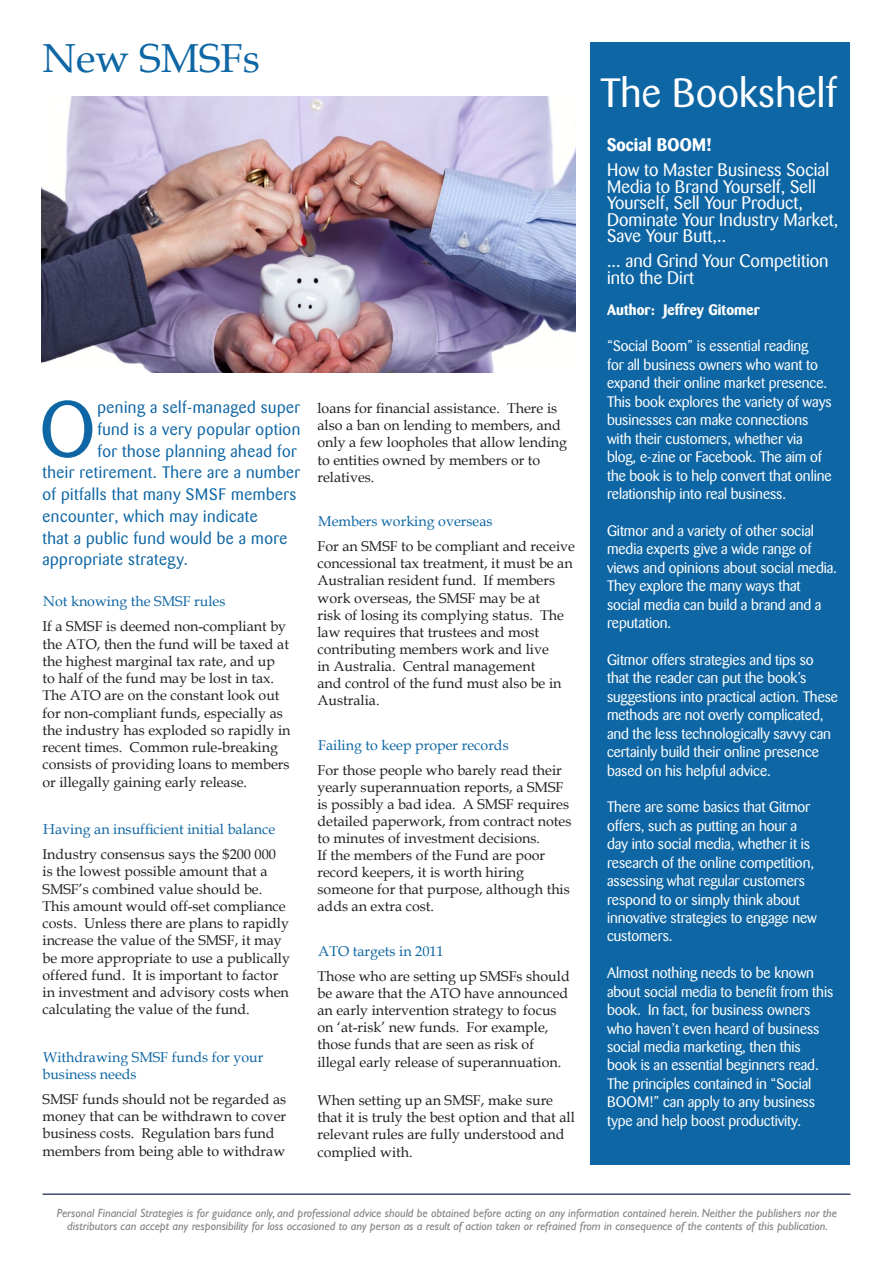
<style>
.page{position:relative;width:893px;height:1263px;background:#fff}
.page>*{position:absolute;margin:0;border:0;box-sizing:border-box;transform-origin:0 0}
.Body_Text_-_1st_Para{font:78.15px "Barmeno";color:#0e66a4}
.t1{font:40.5px "Barmeno";letter-spacing:.01em;color:#fff}
.Title_-_Article{font:40.5px "Book Antiqua";color:#0e66a4}
.t2{font:18px/16.5px "Barmeno";letter-spacing:.005em;color:#fff}
.t3{font:700 18px "Barmeno";letter-spacing:.005em;color:#fff}
.Body_Text_-_1st_Para-2{font:16.5px "Barmeno";letter-spacing:.03em;color:#0e66a4}
.t4{font:15px/18.5px "Barmeno";letter-spacing:-.005em;color:#fff}
.t5{font:700 15px "Barmeno";letter-spacing:.005em;color:#fff}
.Body_Text{font:14.25px/17.1px "Book Antiqua";color:#231f20}
.Body_Text_-_Bold_Hig{font:14.25px/17.1px "Book Antiqua";color:#0e66a4}
.t6{font:italic 12px/13.2px "Gill Sans Std";color:#808285;text-align:center}
</style>
<div class="page">
<div style="left:590px;top:43px;width:260px;height:1122px;background:#0e66a4"></div>
<img style="left:42px;top:96px;width:533px;height:276px">
<hr style="left:43px;top:1193px;width:807px;height:2px;background:#434c6c">
<p class="Title_-_Article" style="left:43px;top:30px;width:219px">New SMSFs</p>
<p class="Body_Text_-_1st_Para" style="left:40px;top:384px;width:57px">O</p>
<p class="Body_Text_-_1st_Para-2" style="left:97px;top:398px;width:204px">pening a self-managed super</p>
<p class="Body_Text_-_1st_Para-2" style="left:97px;top:420px;width:204px">fund is a very popular option</p>
<p class="Body_Text_-_1st_Para-2" style="left:97px;top:441px;width:201px">for those planning ahead for</p>
<p class="Body_Text_-_1st_Para-2" style="left:43px;top:463px;width:259px">their retirement. There are a number</p>
<p class="Body_Text_-_1st_Para-2" style="left:43px;top:485px;width:255px">of pitfalls that many SMSF members</p>
<p class="Body_Text_-_1st_Para-2" style="left:43px;top:507px;width:217px">encounter, which may indicate</p>
<p class="Body_Text_-_1st_Para-2" style="left:43px;top:528px;width:246px">that a public fund would be a more</p>
<p class="Body_Text_-_1st_Para-2" style="left:43px;top:550px;width:147px">appropriate strategy.</p>
<p class="Body_Text_-_Bold_Hig" style="left:43px;top:593px;width:184px">Not knowing the SMSF rules</p>
<p class="Body_Text" style="left:43px;top:617px;width:249px">If a SMSF is deemed non-compliant by the ATO, then the fund will be taxed at the highest marginal tax rate, and up to half of the fund may be lost in tax.<br>The ATO are on the constant look out for non-compliant funds, especially as the industry has exploded so rapidly in recent times. Common rule-breaking consists of providing loans to members or illegally gaining early release.</p>
<p class="Body_Text_-_Bold_Hig" style="left:43px;top:820px;width:234px">Having an insufficient initial balance</p>
<p class="Body_Text" style="left:43px;top:845px;width:249px">Industry consensus says the $200 000<br>is the lowest possible amount that a SMSF’s combined value should be.<br>This amount would off-set compliance costs. Unless there are plans to rapidly increase the value of the SMSF, it may be more appropriate to use a publically offered fund. It is important to factor in investment and advisory costs when calculating the value of the fund.</p>
<p class="Body_Text_-_Bold_Hig" style="left:43px;top:1048px;width:222px">Withdrawing SMSF funds for your business needs</p>
<p class="Body_Text" style="left:43px;top:1090px;width:245px">SMSF funds should not be regarded as money that can be withdrawn to cover business costs. Regulation bars fund members from being able to withdraw</p>
<p class="Body_Text" style="left:317px;top:400px;width:251px">loans for financial assistance. There is also a ban on lending to members, and only a few loopholes that allow lending to entities owned by members or to relatives.</p>
<p class="Body_Text_-_Bold_Hig" style="left:318px;top:513px;width:176px">Members working overseas</p>
<p class="Body_Text" style="left:317px;top:537px;width:259px">For an SMSF to be compliant and receive concessional tax treatment, it must be an Australian resident fund. If members work overseas, the SMSF may be at<br>risk of losing its complying status. The law requires that trustees and most contributing members work and live<br>in Australia. Central management<br>and control of the fund must also be in Australia.</p>
<p class="Body_Text_-_Bold_Hig" style="left:318px;top:736px;width:192px">Failing to keep proper records</p>
<p class="Body_Text" style="left:317px;top:761px;width:255px">For those people who barely read their yearly superannuation reports, a SMSF is possibly a bad idea. A SMSF requires detailed paperwork, from contract notes to minutes of investment decisions.<br>If the members of the Fund are poor record keepers, it is worth hiring someone for that purpose, although this adds an extra cost.</p>
<p class="Body_Text_-_Bold_Hig" style="left:318px;top:942px;width:127px">ATO targets in 2011</p>
<p class="Body_Text" style="left:317px;top:967px;width:254px">Those who are setting up SMSFs should be aware that the ATO have announced an early intervention strategy to focus on ‘at-risk’ new funds. For example, those funds that are seen as risk of illegal early release of superannuation.</p>
<p class="Body_Text" style="left:317px;top:1091px;width:259px">When setting up an SMSF, make sure that it is truly the best option and that all relevant rules are fully understood and complied with.</p>
<p class="t1" style="left:601px;top:70px;width:238px">The Bookshelf</p>
<p class="t3" style="left:607px;top:134px;width:106px">Social BOOM!</p>
<p class="t2" style="left:607px;top:162px;width:233px">How to Master Business Social<br>Media to Brand Yourself, Sell<br>Yourself, Sell Your Product,<br>Dominate Your Industry Market,<br>Save Your Butt,..</p>
<p class="t2" style="left:607px;top:253px;width:223px">... and Grind Your Competition into the Dirt</p>
<p class="t5" style="left:607px;top:300px;width:154px">Author: Jeffrey Gitomer</p>
<p class="t4" style="left:607px;top:337px;width:226px">“Social Boom” is essential reading<br>for all business owners who want to expand their online market presence.<br>This book explores the variety of ways businesses can make connections with their customers, whether via blog, e-zine or Facebook. The aim of the book is to help convert that online relationship into real business.</p>
<p class="t4" style="left:607px;top:521px;width:232px">Gitmor and a variety of other social media experts give a wide range of views and opinions about social media.<br>They explore the many ways that social media can build a brand and a reputation.</p>
<p class="t4" style="left:607px;top:650px;width:233px">Gitmor offers strategies and tips so that the reader can put the book’s suggestions into practical action. These methods are not overly complicated, and the less technologically savvy can certainly build their online presence based on his helpful advice.</p>
<p class="t4" style="left:607px;top:798px;width:211px">There are some basics that Gitmor offers, such as putting an hour a day into social media, whether it is research of the online competition, assessing what regular customers respond to or simply think about innovative strategies to engage new customers.</p>
<p class="t4" style="left:607px;top:964px;width:228px">Almost nothing needs to be known about social media to benefit from this book. In fact, for business owners who haven’t even heard of business social media marketing, then this book is an essential beginners read.<br>The principles contained in “Social BOOM!” can apply to any business type and help boost productivity.</p>
<p class="t6" style="left:57px;top:1206px;width:782px">Personal Financial Strategies is for guidance only, and professional advice should be obtained before acting on any information contained herein. Neither the publishers nor the distributors can accept any responsibility for loss occasioned to any person as a result of action taken or refrained from in consequence of the contents of this publication.</p>
</div>
